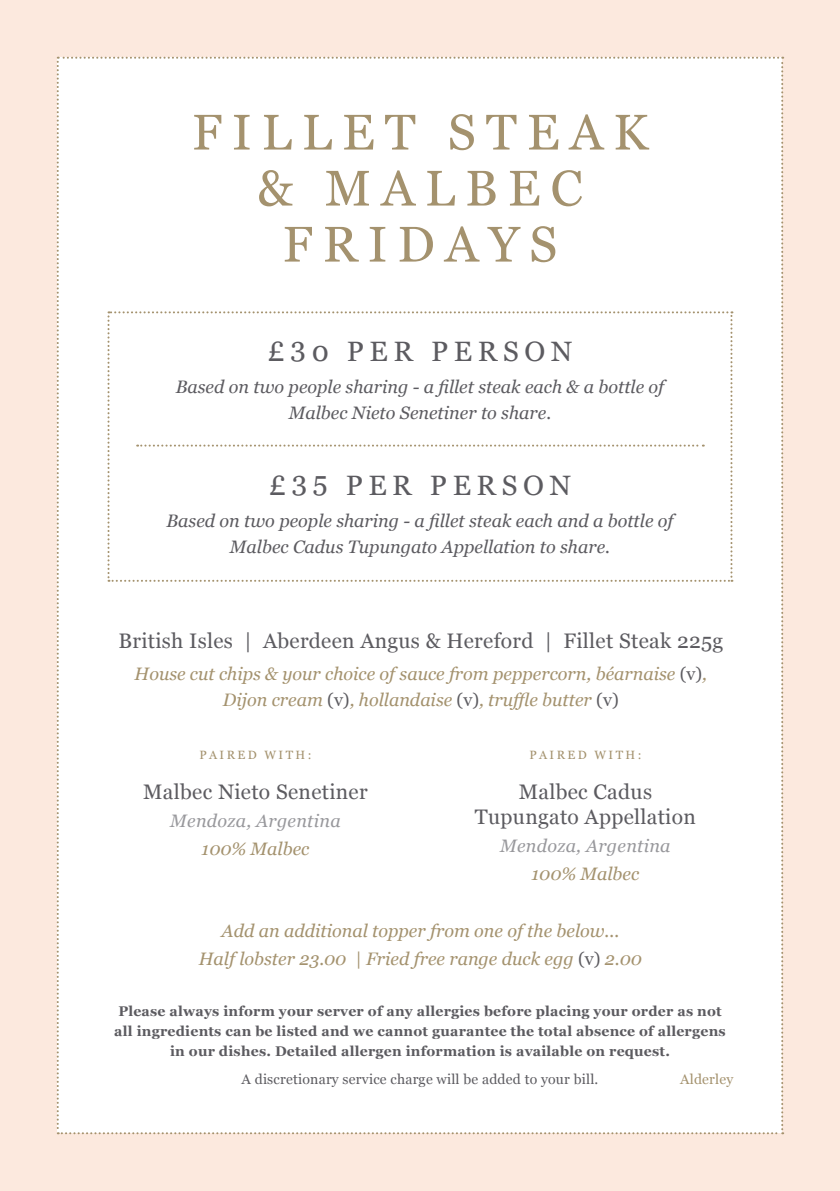
<style>
.page{position:relative;width:840px;height:1191px;background:#fff}
.page>*{position:absolute;margin:0;border:0;box-sizing:border-box;transform-origin:0 0}
.t1{font:50px/56px "Georgia";letter-spacing:.2em;color:#a4926e;text-align:center}
.t2{font:28px "Georgia";letter-spacing:.2em;color:#5c5b60}
.t3{font:21px/25.2px "Georgia";letter-spacing:.015em;color:#5c5b60;text-align:center}
.t4{font:italic 18px/26px "Georgia";color:#a4926e;text-align:center}
.t5{font:italic 18px/26px "Georgia";color:#5c5b60;text-align:center}
.t6{font:italic 18px "Georgia";letter-spacing:.015em;color:#98989c}
.t7{font:700 14px/20px "Georgia";letter-spacing:.015em;color:#5c5b60;text-align:center}
.t8{font:14px "Georgia";letter-spacing:.015em;color:#5c5b60}
.t9{font:14px "Georgia";letter-spacing:.015em;color:#a4926e}
.t10{font:12px "Georgia";letter-spacing:.2em;color:#a4926e}
.s1{font-style:normal;color:#5c5b60}
</style>
<div class="page">
<div style="left:0;top:0;width:839px;height:1191px;background:#fce9de"></div>
<div style="left:57px;top:57px;width:725px;height:1077px;background:#fff"></div>
<h1 class="t1" style="left:192px;top:102px;width:457px">FILLET STEAK &amp; MALBEC<br>FRIDAYS</h1>
<h2 class="t2" style="left:267px;top:331px;width:306px">£30 PER PERSON</h2>
<p class="t5" style="left:176px;top:373px;width:489px">Based on two people sharing - a fillet steak each &amp; a bottle of<br>Malbec Nieto Senetiner to share.</p>
<h2 class="t2" style="left:269px;top:465px;width:304px">£35 PER PERSON</h2>
<p class="t5" style="left:166px;top:507px;width:508px">Based on two people sharing - a fillet steak each and a bottle of<br>Malbec Cadus Tupungato Appellation to share.</p>
<p class="t3" style="left:118px;top:627px;width:606px">British Isles | Aberdeen Angus &amp; Hereford | Fillet Steak 225g</p>
<p class="t4" style="left:134px;top:660px;width:573px">House cut chips &amp; your choice of sauce from peppercorn, béarnaise <span class="s1">(v)</span>,<br>Dijon cream <span class="s1">(v)</span>, hollandaise <span class="s1">(v)</span>, truffle butter <span class="s1">(v)</span></p>
<p class="t10" style="left:199px;top:746px;width:113px">PAIRED WITH:</p>
<p class="t3" style="left:143px;top:778px;width:226px">Malbec Nieto Senetiner</p>
<p class="t6" style="left:170px;top:808px;width:172px">Mendoza, Argentina</p>
<p class="t4" style="left:201px;top:835px;width:109px">100% Malbec</p>
<p class="t10" style="left:529px;top:746px;width:113px">PAIRED WITH:</p>
<p class="t3" style="left:474px;top:778px;width:222px">Malbec Cadus<br>Tupungato Appellation</p>
<p class="t6" style="left:500px;top:833px;width:172px">Mendoza, Argentina</p>
<p class="t4" style="left:531px;top:860px;width:109px">100% Malbec</p>
<p class="t4" style="left:199px;top:915px;width:444px;line-height:28.8px">Add an additional topper from one of the below...<br>Half lobster 23.00 | Fried free range duck egg <span class="s1">(v)</span> 2.00</p>
<p class="t7" style="left:114px;top:1000px;width:612px">Please always inform your server of any allergies before placing your order as not all ingredients can be listed and we cannot guarantee the total absence of allergens in our dishes. Detailed allergen information is available on request.</p>
<p class="t8" style="left:241px;top:1069px;width:358px">A discretionary service charge will be added to your bill.</p>
<p class="t9" style="left:679px;top:1069px;width:55px">Alderley</p>
</div>
